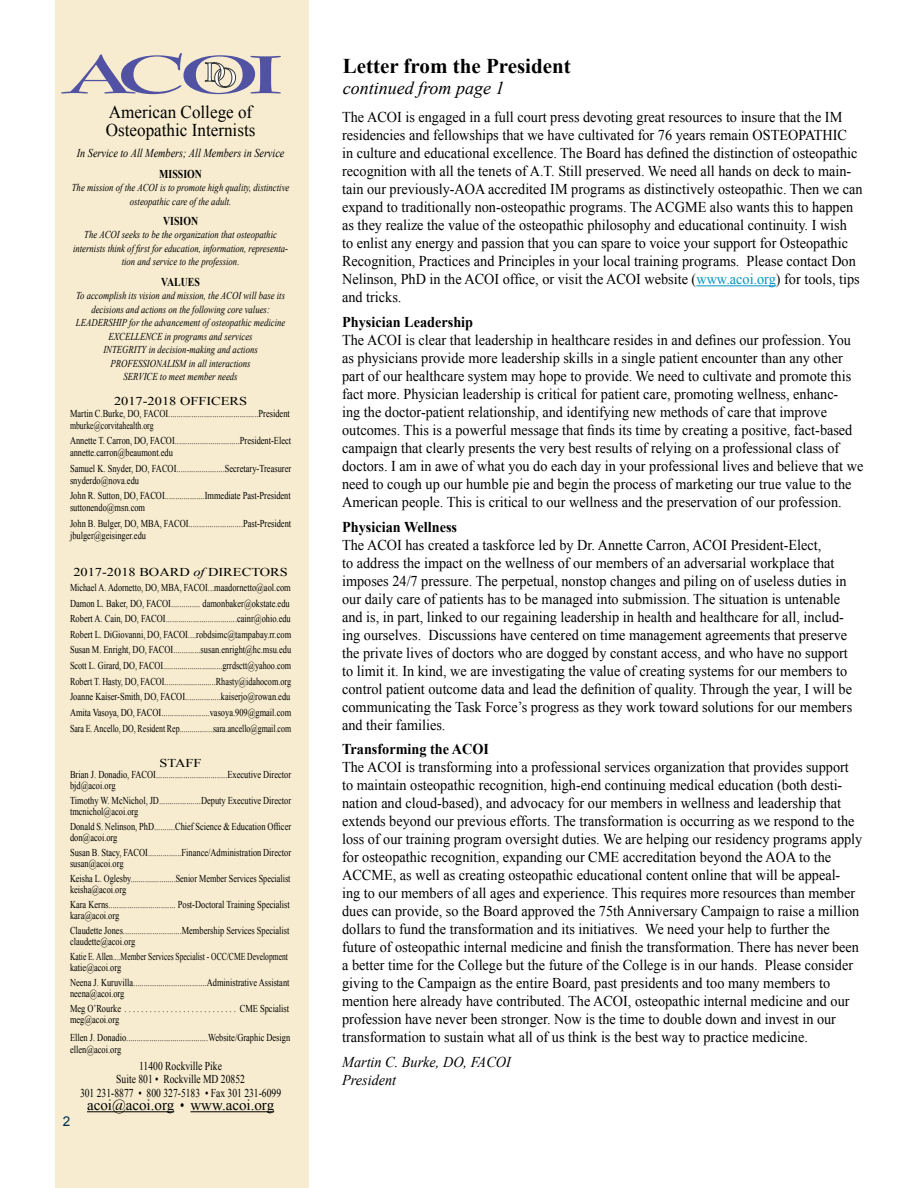
<style>
.page{position:relative;width:918px;height:1188px;background:#fff}
.page>*{position:absolute;margin:0;border:0;box-sizing:border-box;transform-origin:0 0}
.t1{font:700 21px "Times New Roman";color:#000}
.t2{font:18px/18px "Times New Roman";color:#000;scale:.95 1}
.t3{font:italic 18px "Times New Roman";color:#000}
.t4{font:15px/18px "Times New Roman";color:#000;scale:.95 1}
.t5{font:700 15px "Times New Roman";color:#000;scale:.95 1}
.t6{font:italic 15px/18px "Times New Roman";color:#000;scale:.95 1}
.t7{font:15px "Times New Roman";color:#000}
.t8{font:13.5px "Arial";color:#00304b}
.t9{font:12px/13.5px "Times New Roman";color:#000;text-align:center;scale:.8 1}
.t10{font:12px "Times New Roman";color:#000;scale:1.2 1}
.t11{font:italic 12px "Times New Roman";color:#000;scale:.85 1}
.t12{font:700 12px "Times New Roman";color:#000;scale:.82 1}
.t13{font:10.5px/11.2px "Times New Roman";color:#000;scale:.8 1}
.t14{font:10.5px/15.6px "Times New Roman";color:#000;scale:.78 1}
.t15{font:italic 10.5px/13.5px "Times New Roman";color:#000;text-align:center;scale:.83 1}
.t16{font:10.5px/11.2px "Times New Roman";color:#000;scale:.72 1}
.s1{font-style:italic}
.s2{color:#0094c2}
</style>
<div class="page">
<div style="left:55px;top:0;width:253px;height:1188px;background:#f7eccf"></div>
<hr style="left:87px;top:1111px;width:87px;height:1px;background:#000">
<hr style="left:190px;top:1111px;width:84px;height:1px;background:#000">
<svg style="left:61px;top:53px;width:220px;height:41px"></svg>
<hr style="left:696px;top:285px;width:80px;height:1px;background:#0094c2">
<p class="t2" style="left:106px;top:103px;width:159px">American College of<br>Osteopathic Internists</p>
<p class="t11" style="left:77px;top:145px;width:246px">In Service to All Members; All Members in Service</p>
<p class="t12" style="left:159px;top:165px;width:54px">MISSION</p>
<p class="t15" style="left:72px;top:181px;width:264px">The mission of the ACOI is to promote high quality, distinctive osteopathic care of the adult.</p>
<p class="t12" style="left:163px;top:213px;width:44px">VISION</p>
<p class="t15" style="left:73px;top:228px;width:261px">The ACOI seeks to be the organization that osteopathic internists think of first for education, information, representa&shy;tion and service to the profession.</p>
<p class="t12" style="left:161px;top:273px;width:49px">VALUES</p>
<p class="t15" style="left:76px;top:289px;width:254px">To accomplish its vision and mission, the ACOI will base its decisions and actions on the following core values:<br>LEADERSHIP for the advancement of osteopathic medicine EXCELLENCE in programs and services<br>INTEGRITY in decision-making and actions PROFESSIONALISM in all interactions<br>SERVICE to meet member needs</p>
<p class="t10" style="left:114px;top:393px;width:113px">2017-2018 OFFICERS</p>
<p class="t13" style="left:70px;top:407px;width:276px;line-height:12px">Martin C.Burke, DO, FACOI...........................................President mburke@corvitahealth.org</p>
<p class="t13" style="left:70px;top:435px;width:278px;line-height:12px">Annette T. Carron, DO, FACOI...............................President-Elect annette.carron@beaumont.edu</p>
<p class="t13" style="left:70px;top:462px;width:278px;line-height:12px">Samuel K. Snyder, DO, FACOI.......................Secretary-Treasurer snyderdo@nova.edu</p>
<p class="t13" style="left:70px;top:490px;width:278px;line-height:12px">John R. Sutton, DO, FACOI...................Immediate Past-President suttonendo@msn.com</p>
<p class="t13" style="left:70px;top:517px;width:278px;line-height:12px">John B. Bulger, DO, MBA, FACOI..........................Past-President jbulger@geisinger.edu</p>
<p class="t10" style="left:73px;top:564px;width:180px">2017-2018 BOARD <span class="s1">of</span> DIRECTORS</p>
<p class="t14" style="left:70px;top:580px;width:285px">Michael A. Adornetto, DO, MBA, FACOI...maadornetto@aol.com Damon L. Baker, DO, FACOI.............. damonbaker@okstate.edu Robert A. Cain, DO, FACOI..................................cainr@ohio.edu Robert L. DiGiovanni, DO, FACOI....robdsimc@tampabay.rr.com Susan M. Enright, DO, FACOI.............susan.enright@hc.msu.edu Scott L. Girard, DO, FACOI.............................grrdsctt@yahoo.com Robert T. Hasty, DO, FACOI.........................Rhasty@idahocom.org Joanne Kaiser-Smith, DO, FACOI.................kaiserjo@rowan.edu Amita Vasoya, DO, FACOI.......................vasoya.909@gmail.com Sara E. Ancello, DO, Resident Rep.................sara.ancello@gmail.com</p>
<p class="t10" style="left:160px;top:755px;width:37px">STAFF</p>
<p class="t13" style="left:70px;top:769px;width:278px">Brian J. Donadio, FACOI..................................Executive Director bjd@acoi.org</p>
<p class="t13" style="left:70px;top:795px;width:278px">Timothy W. McNichol, JD....................Deputy Executive Director tmcnichol@acoi.org</p>
<p class="t13" style="left:70px;top:821px;width:278px">Donald S. Nelinson, PhD..........Chief Science &amp; Education Officer don@acoi.org</p>
<p class="t13" style="left:70px;top:847px;width:278px">Susan B. Stacy, FACOI................Finance/Administration Director susan@acoi.org</p>
<p class="t14" style="left:70px;top:873px;width:284px;line-height:11.2px">Keisha L. Oglesby......................Senior Member Services Specialist keisha@acoi.org</p>
<p class="t13" style="left:70px;top:899px;width:276px">Kara Kerns................................ Post-Doctoral Training Specialist kara@acoi.org</p>
<p class="t13" style="left:70px;top:925px;width:276px">Claudette Jones............................Membership Services Specialist claudette@acoi.org</p>
<p class="t16" style="left:70px;top:951px;width:304px">Katie E. Allen....Member Services Specialist - OCC/CME Development katie@acoi.org</p>
<p class="t13" style="left:70px;top:977px;width:276px">Neena J. Kuruvilla...................................Administrative Assistant neena@acoi.org</p>
<p class="t13" style="left:70px;top:1003px;width:70px">Meg O’Rourke ............................</p>
<p class="t13" style="left:240px;top:1003px;width:63px">CME Spcialist</p>
<p class="t13" style="left:70px;top:1011px;width:277px;line-height:18px">meg@acoi.org<br>Ellen J. Donadio.......................................Website/Graphic Design</p>
<p class="t13" style="left:70px;top:1043px;width:66px">ellen@acoi.org</p>
<p class="t9" style="left:80px;top:1059px;width:253px">11400 Rockville Pike<br>Suite 801 • Rockville MD 20852<br>301 231-8877 • 800 327-5183 • Fax 301 231-6099</p>
<p class="t7" style="left:87px;top:1095px;width:189px">acoi@acoi.org • www.acoi.org</p>
<p class="t8" style="left:63px;top:1113px;width:9px">2</p>
<h1 class="t1" style="left:343px;top:51px;width:230px">Letter from the President</h1>
<p class="t3" style="left:343px;top:76px;width:163px">continued from page 1</p>
<p class="t4" style="left:342px;top:108px;width:549px">The ACOI is engaged in a full court press devoting great resources to insure that the IM residencies and fellowships that we have cultivated for 76 years remain OSTEOPATHIC<br>in culture and educational excellence. The Board has defined the distinction of osteopathic recognition with all the tenets of A.T. Still preserved. We need all hands on deck to main&shy;tain our previously-AOA accredited IM programs as distinctively osteopathic. Then we can expand to traditionally non-osteopathic programs. The ACGME also wants this to happen as they realize the value of the osteopathic philosophy and educational continuity. I wish<br>to enlist any energy and passion that you can spare to voice your support for Osteopathic Recognition, Practices and Principles in your local training programs. Please contact Don Nelinson, PhD in the ACOI office, or visit the ACOI website (<span class="s2">www.acoi.org</span>) for tools, tips and tricks.</p>
<p class="t5" style="left:342px;top:312px;width:139px">Physician Leadership</p>
<p class="t4" style="left:342px;top:331px;width:550px">The ACOI is clear that leadership in healthcare resides in and defines our profession. You as physicians provide more leadership skills in a single patient encounter than any other part of our healthcare system may hope to provide. We need to cultivate and promote this fact more. Physician leadership is critical for patient care, promoting wellness, enhanc-<br>ing the doctor-patient relationship, and identifying new methods of care that improve outcomes. This is a powerful message that finds its time by creating a positive, fact-based campaign that clearly presents the very best results of relying on a professional class of doctors. I am in awe of what you do each day in your professional lives and believe that we need to cough up our humble pie and begin the process of marketing our true value to the American people. This is critical to our wellness and the preservation of our profession.</p>
<p class="t5" style="left:342px;top:516px;width:123px">Physician Wellness</p>
<p class="t4" style="left:342px;top:535px;width:538px">The ACOI has created a taskforce led by Dr. Annette Carron, ACOI President-Elect,<br>to address the impact on the wellness of our members of an adversarial workplace that imposes 24/7 pressure. The perpetual, nonstop changes and piling on of useless duties in our daily care of patients has to be managed into submission. The situation is untenable and is, in part, linked to our regaining leadership in health and healthcare for all, includ&shy;ing ourselves. Discussions have centered on time management agreements that preserve the private lives of doctors who are dogged by constant access, and who have no support to limit it. In kind, we are investigating the value of creating systems for our members to control patient outcome data and lead the definition of quality. Through the year, I will be communicating the Task Force’s progress as they work toward solutions for our members and their families.</p>
<p class="t5" style="left:342px;top:739px;width:156px">Transforming the ACOI</p>
<p class="t4" style="left:342px;top:758px;width:549px">The ACOI is transforming into a professional services organization that provides support to maintain osteopathic recognition, high-end continuing medical education (both desti&shy;nation and cloud-based), and advocacy for our members in wellness and leadership that extends beyond our previous efforts. The transformation is occurring as we respond to the loss of our training program oversight duties. We are helping our residency programs apply for osteopathic recognition, expanding our CME accreditation beyond the AOA to the ACCME, as well as creating osteopathic educational content online that will be appeal-<br>ing to our members of all ages and experience. This requires more resources than member dues can provide, so the Board approved the 75th Anniversary Campaign to raise a million dollars to fund the transformation and its initiatives. We need your help to further the future of osteopathic internal medicine and finish the transformation. There has never been a better time for the College but the future of the College is in our hands. Please consider giving to the Campaign as the entire Board, past presidents and too many members to mention here already have contributed. The ACOI, osteopathic internal medicine and our profession have never been stronger. Now is the time to double down and invest in our transformation to sustain what all of us think is the best way to practice medicine.</p>
<p class="t6" style="left:342px;top:1053px;width:179px">Martin C. Burke, DO, FACOI<br>President</p>
</div>
